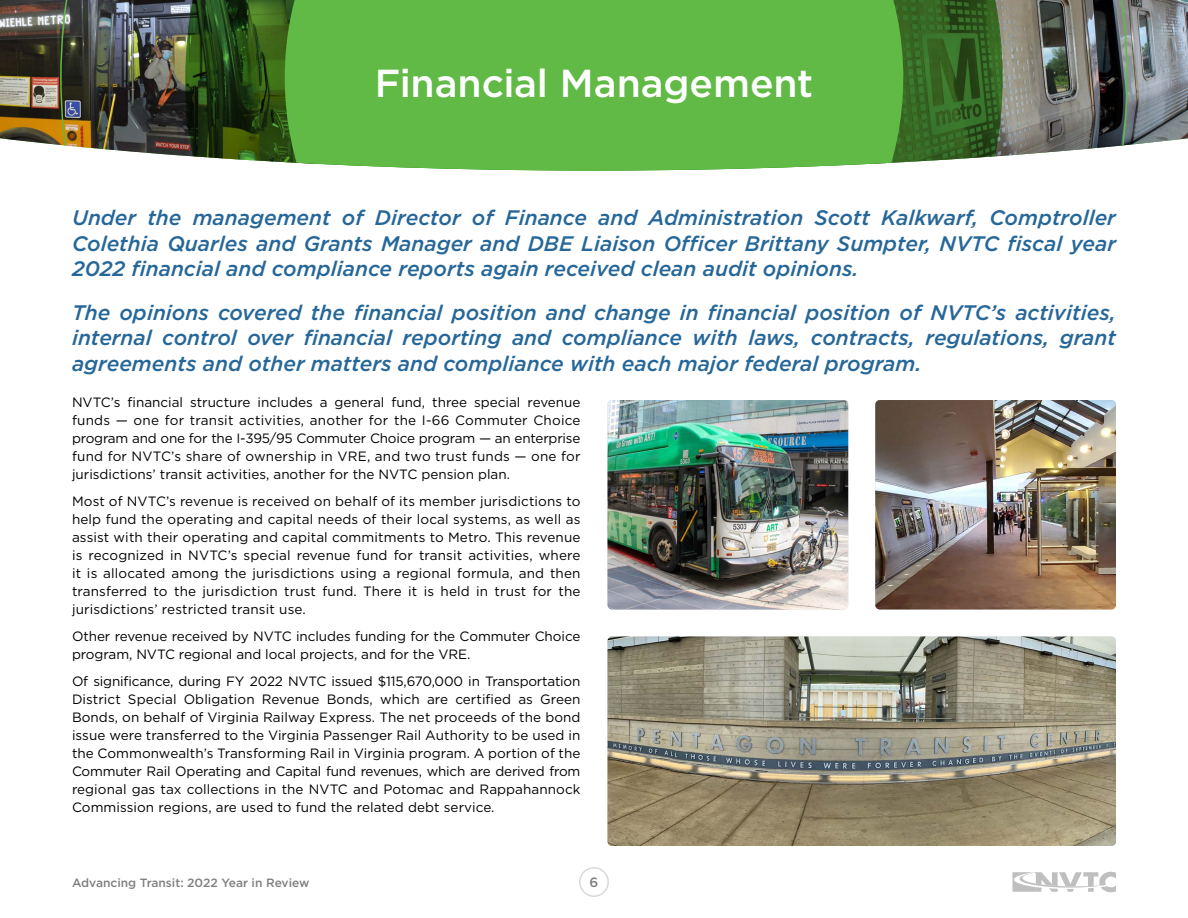
<style>
.page{position:relative;width:1188px;height:918px;background:#fff}
.page>*{position:absolute;margin:0;border:0;box-sizing:border-box;transform-origin:0 0}
.t1{font:500 39px "Gotham";color:#fff}
.t2{font:italic 500 21px/25.5px "Gotham";color:#266799;text-align:justify}
.t3{font:13.5px/18px "Gotham";color:#000;text-align:justify}
.t4{font:500 13.5px "Gotham";color:#808080}
.t5{font:500 12px "Gotham";color:#808080}
</style>
<div class="page">
<div style="left:579px;top:867px;width:30px;height:30px;border:2px solid #d9d9d9;border-radius:50%"></div>
<svg style="left:1012px;top:872px;width:104px;height:20px"></svg>
<img style="left:0;top:0;width:59px;height:145px">
<img style="left:1129px;top:0;width:59px;height:145px">
<img style="left:59px;top:0;width:1070px;height:171px">
<img style="left:608px;top:400px;width:240px;height:210px">
<img style="left:875px;top:400px;width:241px;height:210px">
<img style="left:608px;top:637px;width:508px;height:209px">
<h1 class="t1" style="left:375px;top:58px;width:440px">Financial Management</h1>
<p class="t2" style="left:72px;top:205px;width:1046px">Under the management of Director of Finance and Administration Scott Kalkwarf, Comptroller Colethia Quarles and Grants Manager and DBE Liaison Officer Brittany Sumpter, NVTC fiscal year 2022 financial and compliance reports again received clean audit opinions.</p>
<p class="t2" style="left:72px;top:299px;width:1046px">The opinions covered the financial position and change in financial position of NVTC’s activities, internal control over financial reporting and compliance with laws, contracts, regulations, grant agreements and other matters and compliance with each major federal program.</p>
<p class="t3" style="left:72px;top:393px;width:510px">NVTC’s financial structure includes a general fund, three special revenue funds — one for transit activities, another for the I-66 Commuter Choice program and one for the I-395/95 Commuter Choice program — an enterprise fund for NVTC’s share of ownership in VRE, and two trust funds — one for jurisdictions’ transit activities, another for the NVTC pension plan.</p>
<p class="t3" style="left:72px;top:492px;width:510px">Most of NVTC’s revenue is received on behalf of its member jurisdictions to help fund the operating and capital needs of their local systems, as well as assist with their operating and capital commitments to Metro. This revenue is recognized in NVTC’s special revenue fund for transit activities, where it is allocated among the jurisdictions using a regional formula, and then transferred to the jurisdiction trust fund. There it is held in trust for the jurisdictions’ restricted transit use.</p>
<p class="t3" style="left:72px;top:627px;width:510px">Other revenue received by NVTC includes funding for the Commuter Choice program, NVTC regional and local projects, and for the VRE.</p>
<p class="t3" style="left:72px;top:672px;width:510px">Of significance, during FY 2022 NVTC issued $115,670,000 in Transportation District Special Obligation Revenue Bonds, which are certified as Green Bonds, on behalf of Virginia Railway Express. The net proceeds of the bond issue were transferred to the Virginia Passenger Rail Authority to be used in the Commonwealth’s Transforming Rail in Virginia program. A portion of the Commuter Rail Operating and Capital fund revenues, which are derived from regional gas tax collections in the NVTC and Potomac and Rappahannock Commission regions, are used to fund the related debt service.</p>
<p class="t5" style="left:72px;top:875px;width:239px">Advancing Transit: 2022 Year in Review</p>
<p class="t4" style="left:590px;top:874px;width:10px">6</p>
</div>
